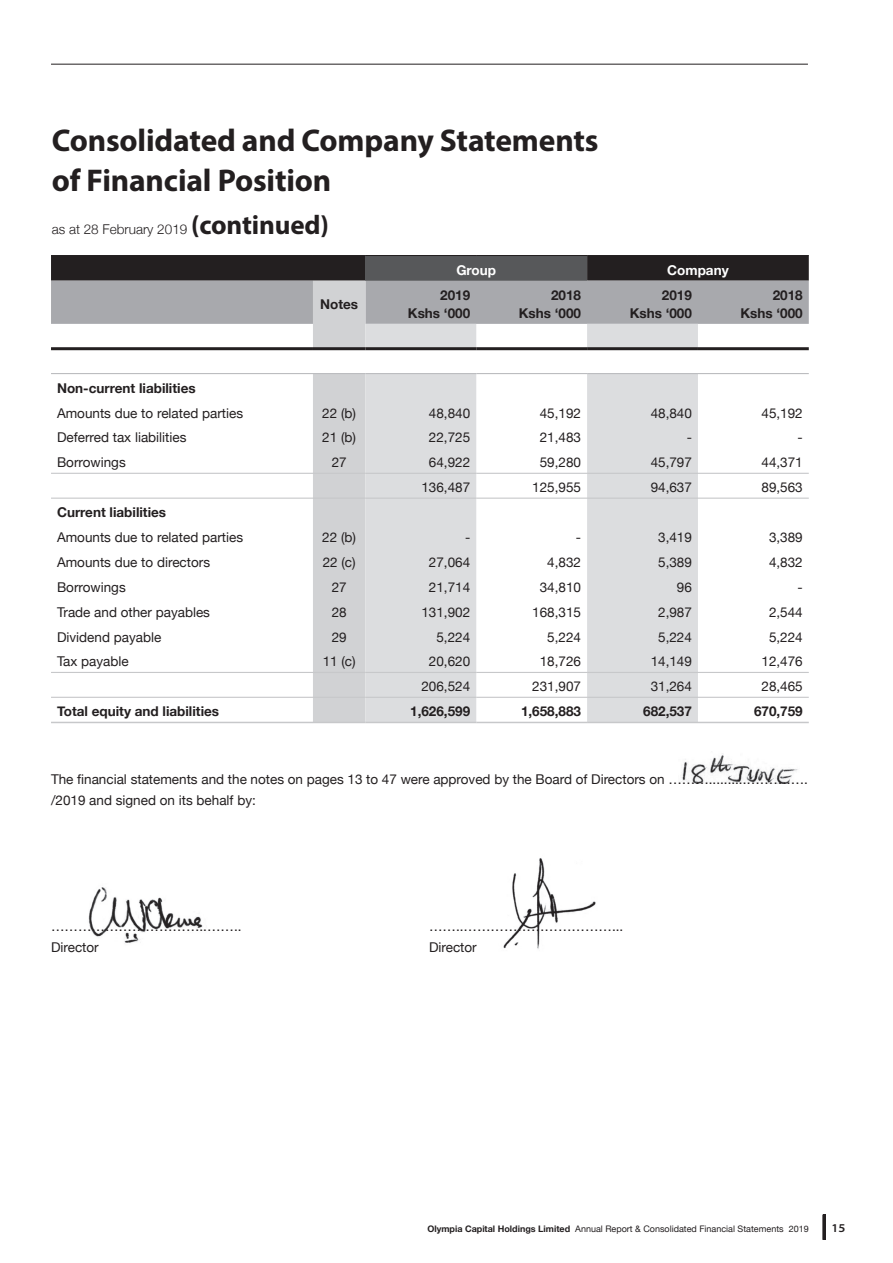
<style>
.page{position:relative;width:893px;height:1263px;background:#fff}
.page>*{position:absolute;margin:0;border:0;box-sizing:border-box;transform-origin:0 0}
.t1{font:700 31.5px/39.6px "Myriad Pro";letter-spacing:-.005em;color:#231f20}
.t2{font:13.5px/21px "Helvetica Neue";color:#231f20}
.t3{font:700 13.5px/18px "Helvetica Neue";color:#231f20;text-align:right}
.t4{font:300 13.5px "Helvetica Neue";color:#231f20}
.t5{font:700 13.5px "Helvetica Neue";color:#fff}
.t6{font:600 semi-expanded 12px "Myriad Pro";color:#231f20}
.t7{font:9px "Helvetica Neue";color:#231f20}
.s1{font-family:"Myriad Pro";font-weight:700;font-size:27px}
.s2{font-weight:700}
</style>
<div class="page">
<hr style="left:823px;top:1214px;width:3px;height:26px;background:#231f20">
<hr style="left:822px;top:1214px;width:3px;height:26px;background:#231f20">
<hr style="left:51px;top:64px;width:757px;height:1px;background:#231f20">
<img style="left:681px;top:753px;width:117px;height:30px">
<img style="left:503px;top:858px;width:93px;height:91px">
<img style="left:88px;top:887px;width:115px;height:56px">
<svg style="left:51px;top:256px;width:758px;height:466px"></svg>
<svg style="left:365px;top:324px;width:333px;height:398px;fill:#dcdddf"></svg>
<hr style="left:51px;top:255px;width:262px;height:1px;background:#231f20">
<hr style="left:313px;top:255px;width:52px;height:1px;background:#231f20">
<hr style="left:365px;top:255px;width:111px;height:1px;background:#231f20">
<hr style="left:476px;top:255px;width:111px;height:1px;background:#231f20">
<hr style="left:587px;top:255px;width:111px;height:1px;background:#231f20">
<hr style="left:698px;top:255px;width:111px;height:1px;background:#231f20">
<hr style="left:51px;top:347px;width:262px;height:3px;background:#231f20">
<hr style="left:313px;top:347px;width:52px;height:3px;background:#231f20">
<hr style="left:365px;top:347px;width:111px;height:3px;background:#231f20">
<hr style="left:476px;top:347px;width:111px;height:3px;background:#231f20">
<hr style="left:587px;top:347px;width:111px;height:3px;background:#231f20">
<hr style="left:698px;top:347px;width:111px;height:3px;background:#231f20">
<hr style="left:51px;top:672px;width:262px;height:1px;background:#c7c8ca">
<hr style="left:313px;top:672px;width:52px;height:1px;background:#c7c8ca">
<hr style="left:365px;top:672px;width:111px;height:1px;background:#c7c8ca">
<hr style="left:476px;top:672px;width:111px;height:1px;background:#c7c8ca">
<hr style="left:587px;top:672px;width:111px;height:1px;background:#c7c8ca">
<hr style="left:698px;top:672px;width:111px;height:1px;background:#c7c8ca">
<hr style="left:51px;top:697px;width:262px;height:1px;background:#c7c8ca">
<hr style="left:313px;top:697px;width:52px;height:1px;background:#c7c8ca">
<hr style="left:365px;top:697px;width:111px;height:1px;background:#c7c8ca">
<hr style="left:476px;top:697px;width:111px;height:1px;background:#c7c8ca">
<hr style="left:587px;top:697px;width:111px;height:1px;background:#c7c8ca">
<hr style="left:698px;top:697px;width:111px;height:1px;background:#c7c8ca">
<hr style="left:51px;top:722px;width:262px;height:1px;background:#c7c8ca">
<hr style="left:313px;top:722px;width:52px;height:1px;background:#c7c8ca">
<hr style="left:365px;top:722px;width:111px;height:1px;background:#c7c8ca">
<hr style="left:476px;top:722px;width:111px;height:1px;background:#c7c8ca">
<hr style="left:587px;top:722px;width:111px;height:1px;background:#c7c8ca">
<hr style="left:698px;top:722px;width:111px;height:1px;background:#c7c8ca">
<hr style="left:51px;top:473px;width:262px;height:1px;background:#c7c8ca">
<hr style="left:313px;top:473px;width:52px;height:1px;background:#c7c8ca">
<hr style="left:365px;top:473px;width:111px;height:1px;background:#c7c8ca">
<hr style="left:476px;top:473px;width:111px;height:1px;background:#c7c8ca">
<hr style="left:587px;top:473px;width:111px;height:1px;background:#c7c8ca">
<hr style="left:698px;top:473px;width:111px;height:1px;background:#c7c8ca">
<hr style="left:51px;top:498px;width:262px;height:1px;background:#c7c8ca">
<hr style="left:313px;top:498px;width:52px;height:1px;background:#c7c8ca">
<hr style="left:365px;top:498px;width:111px;height:1px;background:#c7c8ca">
<hr style="left:476px;top:498px;width:111px;height:1px;background:#c7c8ca">
<hr style="left:587px;top:498px;width:111px;height:1px;background:#c7c8ca">
<hr style="left:698px;top:498px;width:111px;height:1px;background:#c7c8ca">
<hr style="left:51px;top:373px;width:262px;height:1px;background:#bcbdc0">
<hr style="left:313px;top:373px;width:52px;height:1px;background:#bcbdc0">
<hr style="left:365px;top:373px;width:111px;height:1px;background:#bcbdc0">
<hr style="left:476px;top:373px;width:111px;height:1px;background:#bcbdc0">
<hr style="left:587px;top:373px;width:111px;height:1px;background:#bcbdc0">
<hr style="left:698px;top:373px;width:111px;height:1px;background:#bcbdc0">
<h1 class="t1" style="left:52px;top:120px;width:548px">Consolidated and Company Statements of Financial Position</h1>
<p class="t4" style="left:52px;top:218px;width:279px">as at 28 February 2019 <span class="s1">(continued)</span></p>
<p class="t5" style="left:456px;top:259px;width:41px">Group</p>
<p class="t5" style="left:667px;top:259px;width:63px">Company</p>
<p class="t3" style="left:320px;top:295px;width:40px">Notes</p>
<p class="t3" style="left:408px;top:286px;width:64px">2019<br>Kshs ‘000</p>
<p class="t3" style="left:519px;top:286px;width:64px">2018<br>Kshs ‘000</p>
<p class="t3" style="left:630px;top:286px;width:64px">2019<br>Kshs ‘000</p>
<p class="t3" style="left:740px;top:286px;width:64px">2018<br>Kshs ‘000</p>
<p class="t3" style="left:57px;top:379px;width:140px">Non-current liabilities</p>
<p class="t2" style="left:57px;top:403px;width:188px">Amounts due to related parties</p>
<p class="t2" style="left:322px;top:403px;width:35px">22 (b)</p>
<p class="t2" style="left:429px;top:403px;width:43px">48,840</p>
<p class="t2" style="left:540px;top:403px;width:43px">45,192</p>
<p class="t2" style="left:651px;top:403px;width:43px">48,840</p>
<p class="t2" style="left:761px;top:403px;width:43px">45,192</p>
<p class="t2" style="left:57px;top:428px;width:131px">Deferred tax liabilities</p>
<p class="t2" style="left:322px;top:428px;width:35px">21 (b)</p>
<p class="t2" style="left:429px;top:428px;width:43px">22,725</p>
<p class="t2" style="left:540px;top:428px;width:43px">21,483</p>
<p class="t2" style="left:687px;top:428px;width:7px">-</p>
<p class="t2" style="left:797px;top:428px;width:7px">-</p>
<p class="t2" style="left:57px;top:453px;width:70px">Borrowings</p>
<p class="t2" style="left:332px;top:453px;width:17px">27</p>
<p class="t2" style="left:429px;top:453px;width:43px">64,922</p>
<p class="t2" style="left:540px;top:453px;width:43px">59,280</p>
<p class="t2" style="left:651px;top:453px;width:43px">45,797</p>
<p class="t2" style="left:761px;top:453px;width:43px">44,371</p>
<p class="t2" style="left:421px;top:478px;width:50px">136,487</p>
<p class="t2" style="left:532px;top:478px;width:50px">125,955</p>
<p class="t2" style="left:651px;top:478px;width:43px">94,637</p>
<p class="t2" style="left:761px;top:478px;width:43px">89,563</p>
<p class="t3" style="left:57px;top:504px;width:111px">Current liabilities</p>
<p class="t2" style="left:57px;top:528px;width:188px">Amounts due to related parties</p>
<p class="t2" style="left:322px;top:528px;width:35px">22 (b)</p>
<p class="t2" style="left:465px;top:528px;width:7px">-</p>
<p class="t2" style="left:576px;top:528px;width:7px">-</p>
<p class="t2" style="left:658px;top:528px;width:35px">3,419</p>
<p class="t2" style="left:769px;top:528px;width:35px">3,389</p>
<p class="t2" style="left:57px;top:552px;width:155px">Amounts due to directors</p>
<p class="t2" style="left:323px;top:552px;width:35px">22 (c)</p>
<p class="t2" style="left:429px;top:552px;width:43px">27,064</p>
<p class="t2" style="left:547px;top:552px;width:35px">4,832</p>
<p class="t2" style="left:658px;top:552px;width:35px">5,389</p>
<p class="t2" style="left:769px;top:552px;width:35px">4,832</p>
<p class="t2" style="left:57px;top:577px;width:70px">Borrowings</p>
<p class="t2" style="left:332px;top:577px;width:17px">27</p>
<p class="t2" style="left:429px;top:577px;width:43px">21,714</p>
<p class="t2" style="left:540px;top:577px;width:43px">34,810</p>
<p class="t2" style="left:677px;top:577px;width:17px">96</p>
<p class="t2" style="left:797px;top:577px;width:7px">-</p>
<p class="t2" style="left:57px;top:602px;width:155px">Trade and other payables</p>
<p class="t2" style="left:332px;top:602px;width:17px">28</p>
<p class="t2" style="left:421px;top:602px;width:50px">131,902</p>
<p class="t2" style="left:532px;top:602px;width:50px">168,315</p>
<p class="t2" style="left:658px;top:602px;width:35px">2,987</p>
<p class="t2" style="left:769px;top:602px;width:35px">2,544</p>
<p class="t2" style="left:57px;top:627px;width:106px">Dividend payable</p>
<p class="t2" style="left:332px;top:627px;width:17px">29</p>
<p class="t2" style="left:436px;top:627px;width:35px">5,224</p>
<p class="t2" style="left:547px;top:627px;width:35px">5,224</p>
<p class="t2" style="left:658px;top:627px;width:35px">5,224</p>
<p class="t2" style="left:769px;top:627px;width:35px">5,224</p>
<p class="t2" style="left:57px;top:652px;width:73px">Tax payable</p>
<p class="t2" style="left:323px;top:652px;width:35px">11 (c)</p>
<p class="t2" style="left:429px;top:652px;width:43px">20,620</p>
<p class="t2" style="left:540px;top:652px;width:43px">18,726</p>
<p class="t2" style="left:651px;top:652px;width:43px">14,149</p>
<p class="t2" style="left:761px;top:652px;width:43px">12,476</p>
<p class="t2" style="left:421px;top:677px;width:50px">206,524</p>
<p class="t2" style="left:532px;top:677px;width:50px">231,907</p>
<p class="t2" style="left:651px;top:677px;width:43px">31,264</p>
<p class="t2" style="left:761px;top:677px;width:43px">28,465</p>
<p class="t3" style="left:57px;top:703px;width:164px">Total equity and liabilities</p>
<p class="t3" style="left:410px;top:703px;width:62px">1,626,599</p>
<p class="t3" style="left:521px;top:703px;width:62px">1,658,883</p>
<p class="t3" style="left:643px;top:703px;width:50px">682,537</p>
<p class="t3" style="left:754px;top:703px;width:50px">670,759</p>
<p class="t2" style="left:51px;top:769px;width:758px">The financial statements and the notes on pages 13 to 47 were approved by the Board of Directors on ………..........……….…. /2019 and signed on its behalf by:</p>
<p class="t2" style="left:51px;top:916px;width:192px">……………………………..……..</p>
<p class="t2" style="left:429px;top:916px;width:196px">……..……………………………...</p>
<p class="t2" style="left:51px;top:937px;width:49px">Director</p>
<p class="t2" style="left:429px;top:937px;width:49px">Director</p>
<p class="t7" style="left:427px;top:1222px;width:383px"><span class="s2">Olympia Capital Holdings Limited</span> Annual Report &amp; Consolidated Financial Statements 2019</p>
<p class="t6" style="left:832px;top:1220px;width:15px">15</p>
</div>
